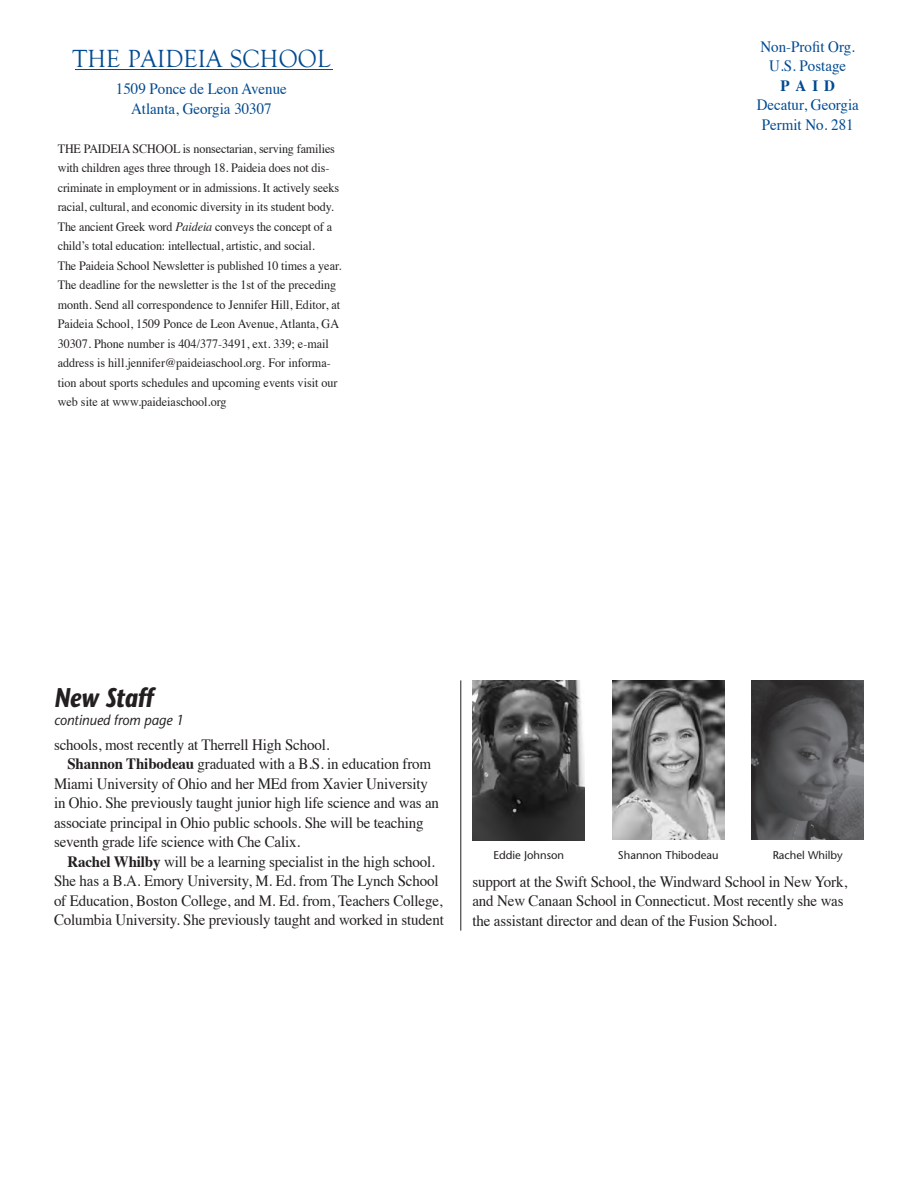
<style>
.page{position:relative;width:918px;height:1188px;background:#fff}
.page>*{position:absolute;margin:0;border:0;box-sizing:border-box;transform-origin:0 0}
.t1{font:italic 700 27px "Stone Sans";color:#231f20;scale:.8 1}
.t2{font:25.5px "Goudy Old Style T";letter-spacing:.01em;color:#014a91;scale:.95 1}
.t3{font:15.75px/19.5px "Times";letter-spacing:-.01em;color:#231f20;scale:.95 1}
.t4{font:15.75px/19.5px "Times";color:#014a91;text-align:center;scale:.95 1}
.t5{font:700 15.75px "Times";color:#014a91;scale:.95 1}
.t6{font:italic 14.25px "Stone Sans";color:#231f20;scale:.95 1}
.t7{font:12.75px/19.5px "Times";letter-spacing:-.01em;color:#231f20;scale:.95 1}
.t8{font:11.25px "Stone Sans";color:#231f20}
.s1{font-style:italic}
.s2{font-weight:700}
</style>
<div class="page">
<hr style="left:75px;top:69px;width:258px;height:1px;background:#014a91">
<img style="left:472px;top:680px;width:113px;height:161px">
<img style="left:612px;top:680px;width:113px;height:160px">
<img style="left:752px;top:680px;width:112px;height:160px">
<hr style="left:460px;top:680px;width:1px;height:251px;background:#231f20">
<h2 class="t2" style="left:73px;top:45px;width:273px">THE PAIDEIA SCHOOL</h2>
<p class="t4" style="left:116px;top:78px;width:181px">1509 Ponce de Leon Avenue<br>Atlanta, Georgia 30307</p>
<p class="t7" style="left:58px;top:138px;width:300px">THE PAIDEIA SCHOOL is nonsectarian, serving families with children ages three through 18. Paideia does not dis&shy;criminate in employment or in admissions. It actively seeks racial, cultural, and economic diversity in its student body.<br>The ancient Greek word <span class="s1">Paideia</span> conveys the concept of a child’s total education: intellectual, artistic, and social.<br>The Paideia School Newsletter is published 10 times a year.<br>The deadline for the newsletter is the 1st of the preceding month. Send all correspondence to Jennifer Hill, Editor, at Paideia School, 1509 Ponce de Leon Avenue, Atlanta, GA 30307. Phone number is 404/377-3491, ext. 339; e-mail address is hill.jennifer@paideiaschool.org. For informa&shy;tion about sports schedules and upcoming events visit our web site at www.paideiaschool.org</p>
<p class="t4" style="left:760px;top:35px;width:101px">Non-Profit Org.<br>U.S. Postage</p>
<p class="t5" style="left:780px;top:70px;width:59px">PAID</p>
<p class="t4" style="left:757px;top:94px;width:109px">Decatur, Georgia<br>Permit No. 281</p>
<h1 class="t1" style="left:54px;top:681px;width:125px">New Staff</h1>
<p class="t6" style="left:54px;top:712px;width:138px">continued from page 1</p>
<p class="t3" style="left:54px;top:733px;width:291px">schools, most recently at Therrell High School.</p>
<p class="t3" style="left:67px;top:753px;width:384px"><span class="s2">Shannon Thibodeau</span> graduated with a B.S. in education from</p>
<p class="t3" style="left:54px;top:772px;width:395px">Miami University of Ohio and her MEd from Xavier University</p>
<p class="t3" style="left:54px;top:792px;width:407px">in Ohio. She previously taught junior high life science and was an</p>
<p class="t3" style="left:54px;top:811px;width:391px">associate principal in Ohio public schools. She will be teaching</p>
<p class="t3" style="left:54px;top:831px;width:261px">seventh grade life science with Che Calix.</p>
<p class="t3" style="left:67px;top:850px;width:388px"><span class="s2">Rachel Whilby</span> will be a learning specialist in the high school.</p>
<p class="t3" style="left:54px;top:870px;width:406px">She has a B.A. Emory University, M. Ed. from The Lynch School</p>
<p class="t3" style="left:54px;top:889px;width:411px">of Education, Boston College, and M. Ed. from, Teachers College,</p>
<p class="t3" style="left:54px;top:909px;width:412px">Columbia University. She previously taught and worked in student</p>
<p class="t8" style="left:493px;top:848px;width:72px">Eddie Johnson</p>
<p class="t8" style="left:618px;top:848px;width:102px">Shannon Thibodeau</p>
<p class="t8" style="left:773px;top:848px;width:72px">Rachel Whilby</p>
<p class="t3" style="left:472px;top:871px;width:396px">support at the Swift School, the Windward School in New York, and New Canaan School in Connecticut. Most recently she was the assistant director and dean of the Fusion School.</p>
</div>
